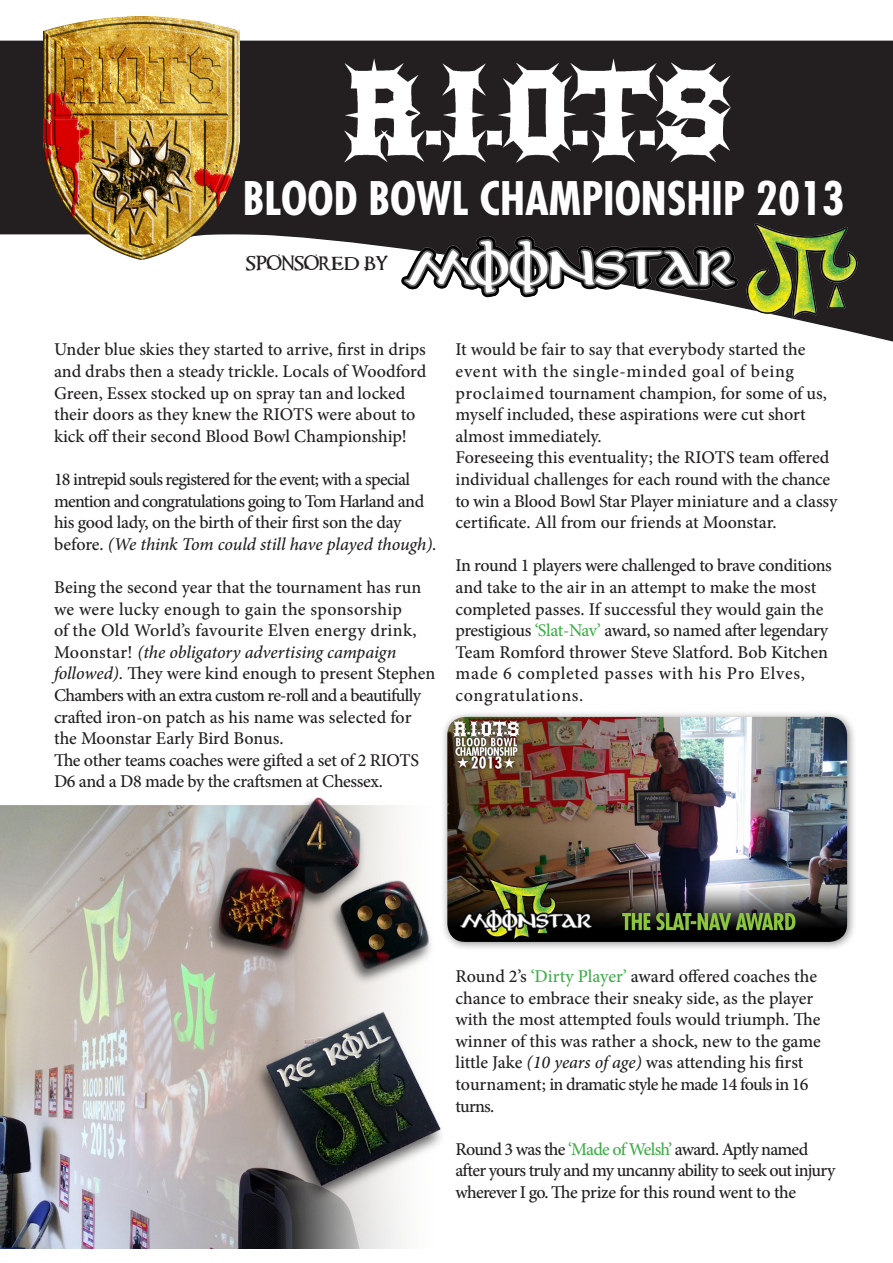
<style>
.page{position:relative;width:893px;height:1263px;background:#fff}
.page>*{position:absolute;margin:0;border:0;box-sizing:border-box;transform-origin:0 0}
.t1{font:700 condensed 45px "Futura Std";color:#fff}
.t2{font:500 18px/21.6px "Minion Pro";letter-spacing:-.005em;color:#231f20}
.t3{font:500 18px/21.6px "Minion Pro";letter-spacing:-.04em;color:#231f20}
.t4{font:italic 500 18px "Minion Pro";letter-spacing:-.01em;color:#231f20}
.t5{font:18px "Requiem";color:#231f20}
.s1{font-style:normal}
.s2{font-style:italic}
.s3{color:#40ae49}
</style>
<div class="page">
<svg style="left:239px;top:234px;width:654px;height:108px"></svg>
<div style="left:1px;top:41px;width:891px;height:193px;background:#231f20"></div>
<img style="left:44px;top:16px;width:195px;height:243px">
<img style="left:344px;top:58px;width:387px;height:105px">
<img style="left:739px;top:223px;width:125px;height:97px">
<img style="left:394px;top:232px;width:352px;height:69px">
<img style="left:0;top:806px;width:402px;height:442px">
<div style="left:441px;top:710px;width:416px;height:241px;background:#231f20;opacity:.5"></div>
<img style="left:447px;top:717px;width:400px;height:225px">
<img style="left:188px;top:779px;width:269px;height:219px">
<img style="left:218px;top:992px;width:239px;height:232px">
<p class="t1" style="left:243px;top:171px;width:603px">BLOOD BOWL CHAMPIONSHIP 2013</p>
<p class="t5" style="left:246px;top:255px;width:143px">SPONSORED BY</p>
<p class="t2" style="left:54px;top:339px;width:374px">Under blue skies they started to arrive, first in drips and drabs then a steady trickle. Locals of Woodford Green, Essex stocked up on spray tan and locked their doors as they knew the RIOTS were about to kick off their second Blood Bowl Championship!</p>
<p class="t3" style="left:54px;top:468px;width:372px">18 intrepid souls registered for the event; with a special mention and congratulations going to Tom Harland and his good lady, on the birth of their first son the day</p>
<p class="t4" style="left:54px;top:532px;width:384px"><span class="s1">before.</span> (We think Tom could still have played though).</p>
<p class="t2" style="left:54px;top:576px;width:383px">Being the second year that the tournament has run we were lucky enough to gain the sponsorship<br>of the Old World’s favourite Elven energy drink, Moonstar! <span class="s2">(the obligatory advertising campaign followed).</span> They were kind enough to present Stephen Chambers with an extra custom re-roll and a beautifully crafted iron-on patch as his name was selected for the Moonstar Early Bird Bonus.</p>
<p class="t2" style="left:54px;top:749px;width:367px">The other teams coaches were gifted a set of 2 RIOTS<br>D6 and a D8 made by the craftsmen at Chessex.</p>
<p class="t2" style="left:455px;top:339px;width:373px">It would be fair to say that everybody started the event with the single-minded goal of being proclaimed tournament champion, for some of us, myself included, these aspirations were cut short almost immediately.</p>
<p class="t2" style="left:455px;top:447px;width:384px">Foreseeing this eventuality; the RIOTS team offered individual challenges for each round with the chance to win a Blood Bowl Star Player miniature and a classy certificate. All from our friends at Moonstar.</p>
<p class="t2" style="left:455px;top:555px;width:378px">In round 1 players were challenged to brave conditions and take to the air in an attempt to make the most completed passes. If successful they would gain the prestigious <span class="s3">‘Slat-Nav’</span> award, so named after legendary Team Romford thrower Steve Slatford. Bob Kitchen made 6 completed passes with his Pro Elves, congratulations.</p>
<p class="t2" style="left:455px;top:965px;width:367px">Round 2’s <span class="s3">‘Dirty Player’</span> award offered coaches the chance to embrace their sneaky side, as the player with the most attempted fouls would triumph. The winner of this was rather a shock, new to the game little Jake <span class="s2">(10 years of age)</span> was attending his first tournament; in dramatic style he made 14 fouls in 16 turns.</p>
<p class="t3" style="left:455px;top:1138px;width:381px">Round 3 was the <span class="s3">‘Made of Welsh’</span> award. Aptly named after yours truly and my uncanny ability to seek out injury wherever I go. The prize for this round went to the</p>
</div>
